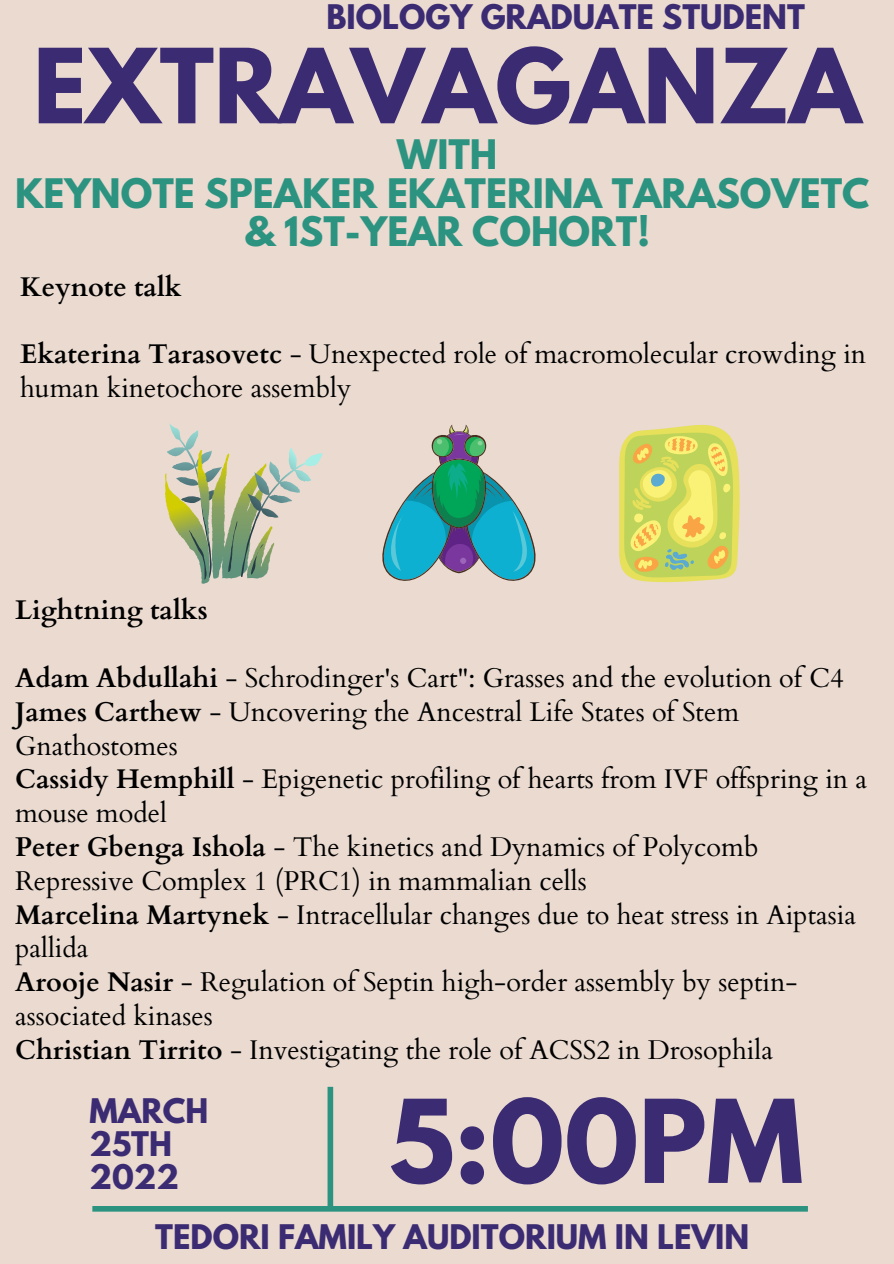
<style>
.page{position:relative;width:894px;height:1264px;background:#fff}
.page>*{position:absolute;margin:0;border:0;box-sizing:border-box;transform-origin:0 0}
.t1{font:700 102.15px "League Spartan";color:#3b2b72}
.t2{font:700 91.5px "League Spartan";color:#3b2b72}
.t3{font:700 36px "League Spartan";color:#2c9381}
.t4{font:700 30px "League Spartan";color:#3b2b72}
.t5{font:27px/33.8px "Cardo";color:#000}
.t6{font:700 27px "Cardo";color:#000}
.s1{font-weight:700}
</style>
<div class="page">
<div style="left:0;top:0;width:893px;height:1263px;background:#eadad0"></div>
<div style="left:92px;top:1205px;width:715px;height:6px;background:#2c9381"></div>
<div style="left:327px;top:1086px;width:6px;height:120px;background:#2c9381"></div>
<svg style="left:382px;top:424px;width:153px;height:157px"></svg>
<svg style="left:165px;top:423px;width:157px;height:160px"></svg>
<svg style="left:619px;top:424px;width:120px;height:158px;background:#d7d868"></svg>
<p class="t4" style="left:326px;top:2px;width:480px">BIOLOGY GRADUATE STUDENT</p>
<p class="t2" style="left:33px;top:41px;width:829px">EXTRAVAGANZA</p>
<p class="t3" style="left:397px;top:137px;width:102px">WITH</p>
<p class="t3" style="left:15px;top:175px;width:855px">KEYNOTE SPEAKER EKATERINA TARASOVETC</p>
<p class="t3" style="left:244px;top:214px;width:407px">&amp; 1ST-YEAR COHORT!</p>
<p class="t6" style="left:20px;top:269px;width:163px">Keynote talk</p>
<p class="t5" style="left:20px;top:338px;width:847px"><span class="s1">Ekaterina Tarasovetc</span> - Unexpected role of macromolecular crowding in human kinetochore assembly</p>
<p class="t6" style="left:15px;top:592px;width:194px">Lightning talks</p>
<p class="t5" style="left:15px;top:661px;width:830px"><span class="s1">Adam Abdullahi</span> - Schrodinger's Cart": Grasses and the evolution of C4</p>
<p class="t5" style="left:15px;top:695px;width:725px"><span class="s1">James Carthew</span> - Uncovering the Ancestral Life States of Stem<br>Gnathostomes</p>
<p class="t5" style="left:15px;top:763px;width:853px"><span class="s1">Cassidy Hemphill</span> - Epigenetic profiling of hearts from IVF offspring in a mouse model</p>
<p class="t5" style="left:15px;top:830px;width:744px"><span class="s1">Peter Gbenga Ishola</span> - The kinetics and Dynamics of Polycomb<br>Repressive Complex 1 (PRC1) in mammalian cells</p>
<p class="t5" style="left:15px;top:898px;width:842px"><span class="s1">Marcelina Martynek</span> - Intracellular changes due to heat stress in Aiptasia pallida</p>
<p class="t5" style="left:15px;top:965px;width:783px"><span class="s1">Arooje Nasir</span> - Regulation of Septin high-order assembly by septin&shy;associated kinases</p>
<p class="t5" style="left:15px;top:1033px;width:759px"><span class="s1">Christian Tirrito</span> - Investigating the role of ACSS2 in Drosophila</p>
<p class="t4" style="left:89px;top:1096px;width:120px">MARCH</p>
<p class="t4" style="left:89px;top:1129px;width:84px">25TH</p>
<p class="t4" style="left:89px;top:1161px;width:91px">2022</p>
<p class="t1" style="left:389px;top:1090px;width:416px">5:00PM</p>
<p class="t4" style="left:155px;top:1221px;width:595px">TEDORI FAMILY AUDITORIUM IN LEVIN</p>
</div>
